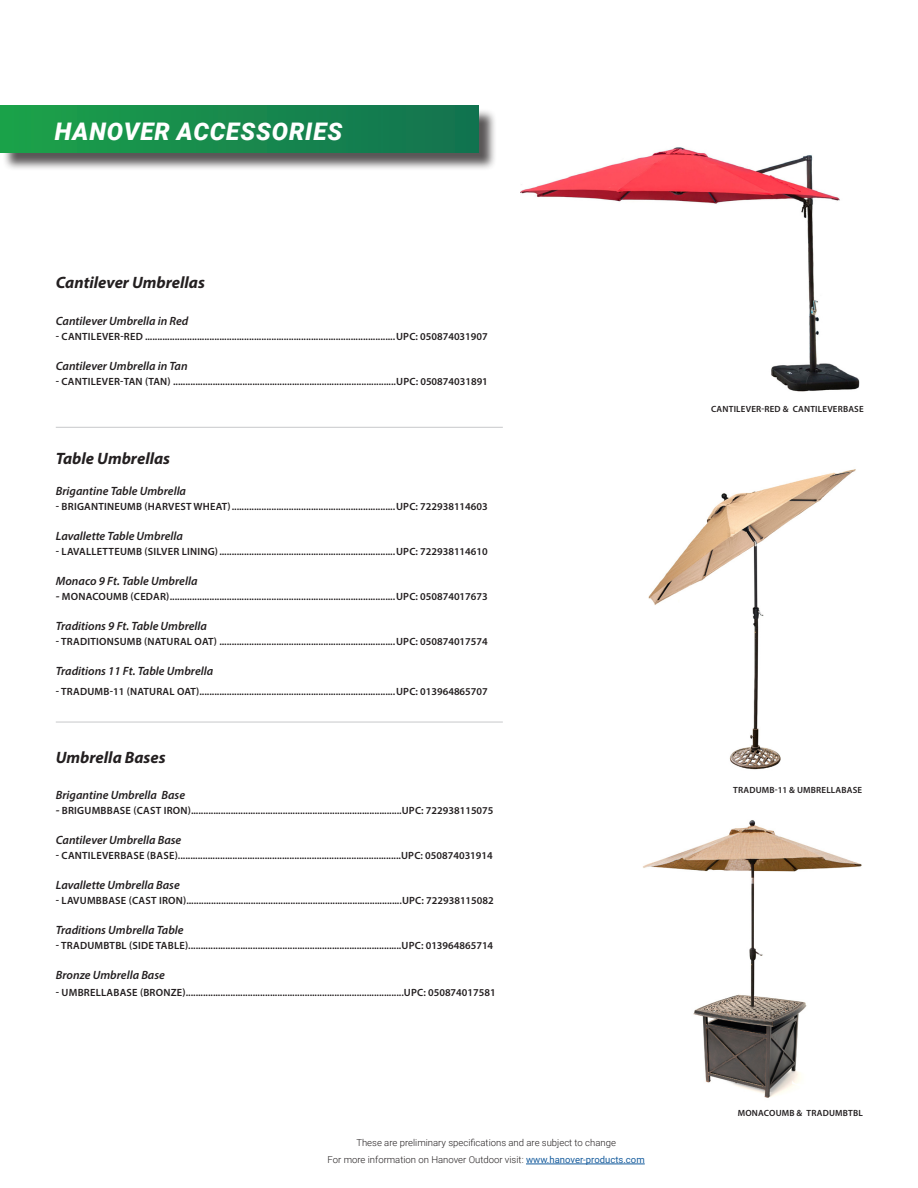
<style>
.page{position:relative;width:918px;height:1188px;background:#fff}
.page>*{position:absolute;margin:0;border:0;box-sizing:border-box;transform-origin:0 0}
.t1{font:italic 900 24.3px "Roboto";letter-spacing:.035em;color:#fff}
.Product_Name_NEW{font:italic 700 16.5px "Myriad Pro";color:#231f20}
.retail_price_line_1{font:italic 700 16.5px "Myriad Pro";color:#231f20}
.retail_price_line_1-2{font:italic 600 12px "Myriad Pro";color:#231f20}
.Product_Name_NEW-2{font:italic 600 12px "Myriad Pro";color:#231f20}
.retail_price_line_1-3{font:600 10.5px "Myriad Pro";letter-spacing:.02em;color:#231f20}
.Product_Name_NEW-3{font:600 10.5px "Myriad Pro";letter-spacing:.02em;color:#231f20}
.retail_price_line_1-4{font:600 10.5px "Myriad Pro";color:#231f20}
.t2{font:300 9.6px "Roboto";color:#231f20}
.t3{font:600 9px "Myriad Pro";letter-spacing:.02em;color:#231f20}
.s1{font-style:italic;font-size:12px}
.s2{font-weight:400;color:#175d9e}
</style>
<div class="page">
<div style="left:2px;top:108px;width:495px;height:63px;background:#231f20;opacity:.75"></div>
<div style="left:0;top:106px;width:478px;height:47px;background:linear-gradient(to right,#1ca24a,#127250)"></div>
<hr style="left:56px;top:427px;width:447px;height:1px;background:#c7c8ca">
<hr style="left:56px;top:722px;width:447px;height:1px;background:#c7c8ca">
<hr style="left:526px;top:1164px;width:119px;height:1px;background:#175d9e">
<img style="left:521px;top:147px;width:339px;height:245px">
<img style="left:648px;top:469px;width:208px;height:301px">
<img style="left:643px;top:820px;width:219px;height:278px">
<p class="t1" style="left:55px;top:114px;width:289px">HANOVER ACCESSORIES</p>
<p class="Product_Name_NEW" style="left:56px;top:272px;width:151px">Cantilever Umbrellas</p>
<p class="retail_price_line_1-2" style="left:56px;top:313px;width:134px">Cantilever Umbrella in Red</p>
<p class="retail_price_line_1-3" style="left:56px;top:330px;width:433px">- CANTILEVER-RED .....................................................................................................UPC: 050874031907</p>
<p class="retail_price_line_1-2" style="left:56px;top:358px;width:133px">Cantilever Umbrella in Tan</p>
<p class="retail_price_line_1-3" style="left:56px;top:375px;width:434px">- CANTILEVER-TAN (TAN) ..........................................................................................UPC: 050874031891</p>
<p class="retail_price_line_1" style="left:56px;top:447px;width:116px">Table Umbrellas</p>
<p class="retail_price_line_1-2" style="left:56px;top:484px;width:132px">Brigantine Table Umbrella</p>
<p class="retail_price_line_1-3" style="left:56px;top:500px;width:433px">- BRIGANTINEUMB (HARVEST WHEAT)..................................................................UPC: 722938114603</p>
<p class="retail_price_line_1-2" style="left:56px;top:529px;width:129px">Lavallette Table Umbrella</p>
<p class="retail_price_line_1-3" style="left:56px;top:545px;width:433px">- LAVALLETTEUMB (SILVER LINING).......................................................................UPC: 722938114610</p>
<p class="retail_price_line_1-2" style="left:56px;top:574px;width:143px">Monaco 9 Ft. Table Umbrella</p>
<p class="retail_price_line_1-4" style="left:56px;top:590px;width:434px"><span class="s1">-</span> MONACOUMB (CEDAR)...........................................................................................UPC: 050874017673</p>
<p class="retail_price_line_1-2" style="left:56px;top:619px;width:153px">Traditions 9 Ft. Table Umbrella</p>
<p class="retail_price_line_1-3" style="left:56px;top:635px;width:433px">- TRADITIONSUMB (NATURAL OAT) .......................................................................UPC: 050874017574</p>
<p class="retail_price_line_1-2" style="left:56px;top:664px;width:159px">Traditions 11 Ft. Table Umbrella</p>
<p class="retail_price_line_1-3" style="left:56px;top:684px;width:433px">- TRADUMB-11 (NATURAL OAT)...............................................................................UPC: 013964865707</p>
<p class="Product_Name_NEW" style="left:56px;top:747px;width:111px">Umbrella Bases</p>
<p class="Product_Name_NEW-2" style="left:56px;top:787px;width:131px">Brigantine Umbrella Base</p>
<p class="Product_Name_NEW-3" style="left:56px;top:804px;width:439px"><span class="s1">-</span> BRIGUMBBASE (CAST IRON).....................................................................................UPC: 722938115075</p>
<p class="Product_Name_NEW-2" style="left:56px;top:832px;width:127px">Cantilever Umbrella Base</p>
<p class="Product_Name_NEW-3" style="left:56px;top:849px;width:438px">- CANTILEVERBASE (BASE)..........................................................................................UPC: 050874031914</p>
<p class="Product_Name_NEW-2" style="left:56px;top:877px;width:125px">Lavallette Umbrella Base</p>
<p class="Product_Name_NEW-3" style="left:56px;top:894px;width:439px">- LAVUMBBASE (CAST IRON).......................................................................................UPC: 722938115082</p>
<p class="Product_Name_NEW-2" style="left:56px;top:922px;width:129px">Traditions Umbrella Table</p>
<p class="Product_Name_NEW-3" style="left:56px;top:939px;width:439px">- TRADUMBTBL (SIDE TABLE)......................................................................................UPC: 013964865714</p>
<p class="Product_Name_NEW-2" style="left:56px;top:967px;width:111px">Bronze Umbrella Base</p>
<p class="Product_Name_NEW-3" style="left:56px;top:986px;width:441px">- UMBRELLABASE (BRONZE)........................................................................................UPC: 050874017581</p>
<p class="t2" style="left:356px;top:1136px;width:261px">These are preliminary specifications and are subject to change</p>
<p class="t2" style="left:328px;top:1153px;width:319px">For more information on Hanover Outdoor visit: <span class="s2">www.hanover-products.com</span></p>
<p class="t3" style="left:711px;top:403px;width:154px">CANTILEVER-RED &amp; CANTILEVERBASE</p>
<p class="t3" style="left:733px;top:784px;width:131px">TRADUMB-11 &amp; UMBRELLABASE</p>
<p class="t3" style="left:738px;top:1107px;width:127px">MONACOUMB &amp; TRADUMBTBL</p>
</div>
